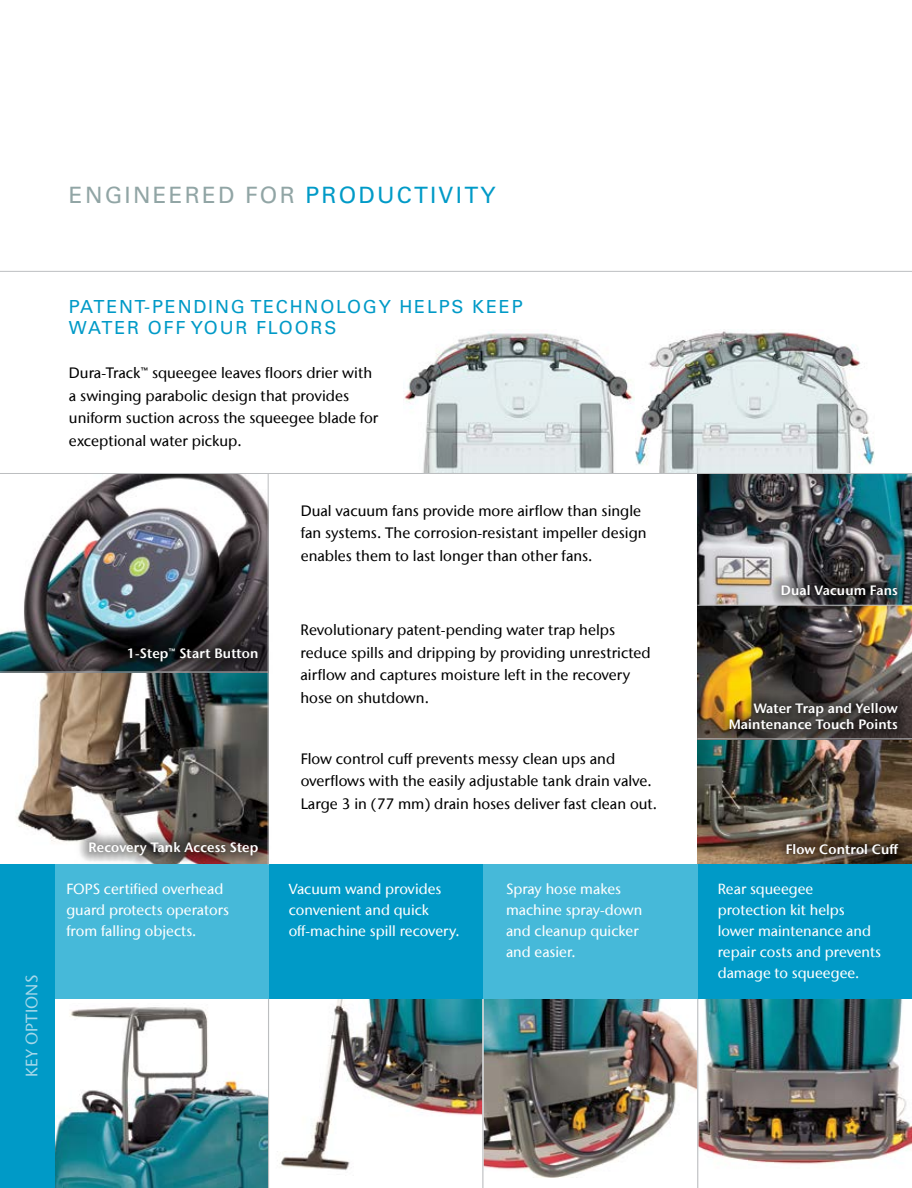
<style>
.page{position:relative;width:912px;height:1188px;background:#fff}
.page>*{position:absolute;margin:0;border:0;box-sizing:border-box;transform-origin:0 0}
.t1{font:22.5px "Univers";letter-spacing:.1em;color:#91a5a5}
.t2{font:18px/21.6px "Univers";letter-spacing:.1em;color:#009ac7}
.t3{font:500 16.5px "Stone Sans IIITC Com";letter-spacing:.01em;color:#a5d7e9}
.t4{font:500 15px/22.5px "Stone Sans IIITC Com";color:#000}
.t5{font:500 14.7px/21px "Stone Sans IIITC Com";color:#fff}
.t6{font:600 13.5px/16.2px "Stone Sans IIITC Com";letter-spacing:.01em;color:#fff;text-align:right}
.s1{color:#009ac7}
</style>
<div class="page">
<img style="left:54px;top:1003px;width:214px;height:185px">
<img style="left:277px;top:999px;width:634px;height:189px">
<hr style="left:482px;top:998px;width:1px;height:190px;background:#bcbec0">
<hr style="left:268px;top:998px;width:1px;height:190px;background:#bcbec0">
<hr style="left:697px;top:998px;width:1px;height:190px;background:#bcbec0">
<img style="left:697px;top:474px;width:214px;height:391px">
<hr style="left:697px;top:738px;width:214px;height:1px;background:#bcbec0">
<img style="left:404px;top:330px;width:231px;height:143px">
<img style="left:635px;top:329px;width:239px;height:144px">
<img style="left:0;top:474px;width:268px;height:368px">
<svg style="left:115px;top:634px;width:153px;height:40px"></svg>
<div style="left:118px;top:638px;width:150px;height:33px;background:#000;opacity:.56"></div>
<hr style="left:0;top:672px;width:268px;height:1px;background:#bcbec0">
<svg style="left:74px;top:827px;width:198px;height:38px"></svg>
<div style="left:79px;top:832px;width:189px;height:33px;background:#000;opacity:.56"></div>
<svg style="left:767px;top:571px;width:143px;height:39px"></svg>
<div style="left:771px;top:575px;width:136px;height:31px;background:#000;opacity:.56"></div>
<img style="left:714px;top:689px;width:196px;height:55px">
<div style="left:719px;top:693px;width:189px;height:47px;background:#000;opacity:.56"></div>
<svg style="left:771px;top:830px;width:140px;height:35px"></svg>
<div style="left:775px;top:834px;width:133px;height:30px;background:#000;opacity:.56"></div>
<div style="left:54px;top:865px;width:215px;height:134px;background:#46b9d9"></div>
<div style="left:268px;top:865px;width:216px;height:134px;background:#009ac7"></div>
<div style="left:697px;top:865px;width:214px;height:134px;background:#009ac7"></div>
<div style="left:483px;top:865px;width:214px;height:134px;background:#46b9d9"></div>
<div style="left:0;top:865px;width:54px;height:323px;background:#009ac7"></div>
<hr style="left:0;top:271px;width:911px;height:1px;background:#bcbec0">
<hr style="left:268px;top:473px;width:1px;height:392px;background:#bcbec0">
<hr style="left:0;top:473px;width:911px;height:1px;background:#bcbec0">
<hr style="left:697px;top:605px;width:214px;height:1px;background:#bcbec0">
<h1 class="t1" style="left:69px;top:181px;width:428px">ENGINEERED FOR <span class="s1">PRODUCTIVITY</span></h1>
<p class="t3" style="left:21px;top:1077px;width:104px;rotate:-90deg">KEY OPTIONS</p>
<p class="t2" style="left:69px;top:296px;width:455px">PATENT-PENDING TECHNOLOGY HELPS KEEP<br>WATER OFF YOUR FLOORS</p>
<p class="t4" style="left:69px;top:362px;width:311px">Dura-Track™ squeegee leaves floors drier with a swinging parabolic design that provides uniform suction across the squeegee blade for exceptional water pickup.</p>
<p class="t6" style="left:127px;top:645px;width:133px">1-Step™ Start Button</p>
<p class="t6" style="left:88px;top:839px;width:171px">Recovery Tank Access Step</p>
<p class="t5" style="left:66px;top:879px;width:164px">FOPS certified overhead guard protects operators from falling objects.</p>
<p class="t4" style="left:300px;top:499px;width:347px">Dual vacuum fans provide more airflow than single fan systems. The corrosion-resistant impeller design enables them to last longer than other fans.</p>
<p class="t4" style="left:300px;top:619px;width:351px">Revolutionary patent-pending water trap helps reduce spills and dripping by providing unrestricted airflow and captures moisture left in the recovery hose on shutdown.</p>
<p class="t4" style="left:300px;top:747px;width:358px">Flow control cuff prevents messy clean ups and overflows with the easily adjustable tank drain valve.<br>Large 3 in (77 mm) drain hoses deliver fast clean out.</p>
<p class="t6" style="left:780px;top:582px;width:118px">Dual Vacuum Fans</p>
<p class="t6" style="left:728px;top:700px;width:171px">Water Trap and Yellow<br>Maintenance Touch Points</p>
<p class="t6" style="left:785px;top:841px;width:114px">Flow Control Cuff</p>
<p class="t5" style="left:288px;top:879px;width:172px">Vacuum wand provides convenient and quick off-machine spill recovery.</p>
<p class="t5" style="left:717px;top:879px;width:165px">Rear squeegee protection kit helps lower maintenance and repair costs and prevents damage to squeegee.</p>
<p class="t5" style="left:506px;top:879px;width:138px">Spray hose makes machine spray-down and cleanup quicker and easier.</p>
</div>
